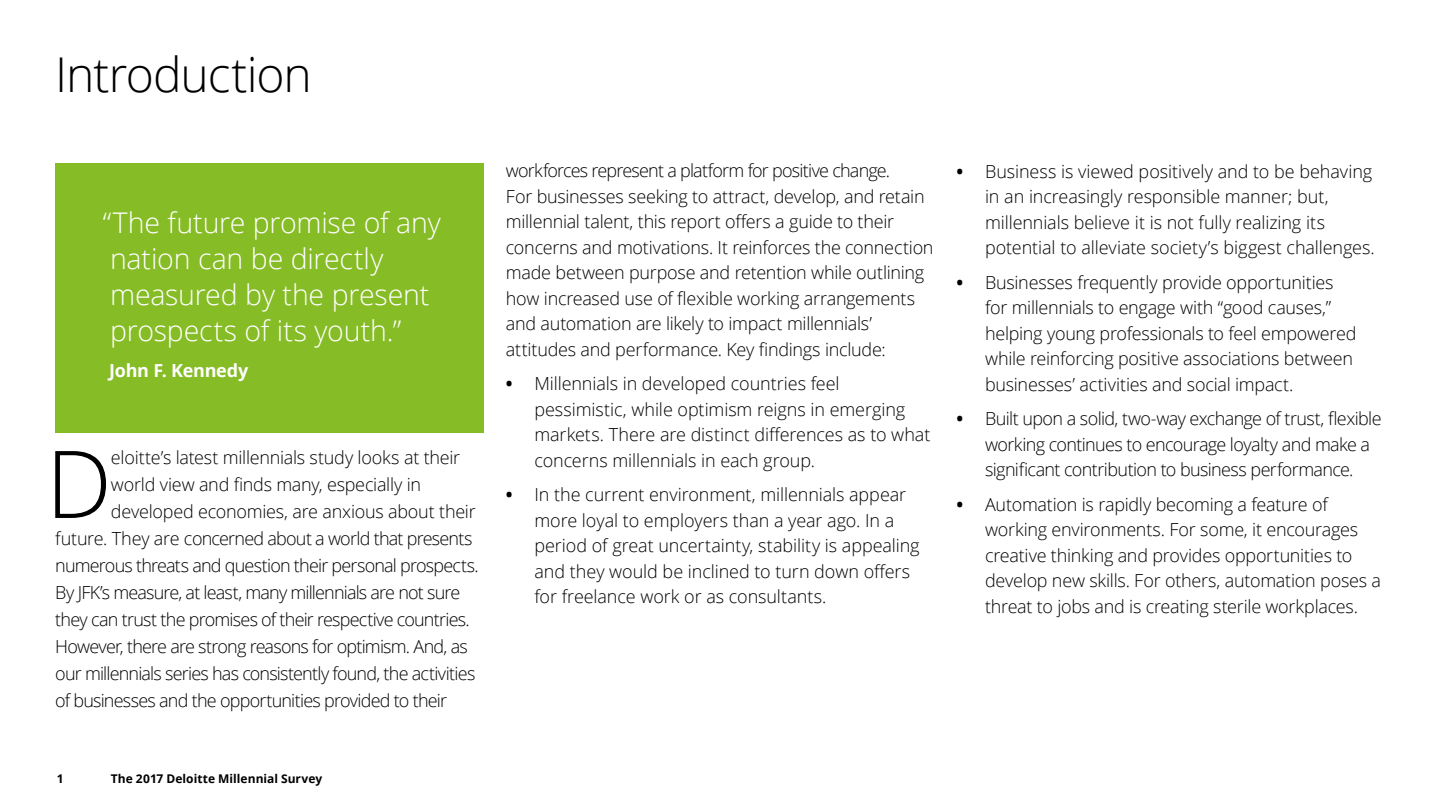
<style>
.page{position:relative;width:1440px;height:810px;background:#fff}
.page>*{position:absolute;margin:0;border:0;box-sizing:border-box;transform-origin:0 0}
.t1{font:300 93.6px "Open Sans";color:#000}
.t2{font:300 48px "Open Sans";letter-spacing:-.02em;color:#000}
.t3{font:300 28.5px/36px "Open Sans";letter-spacing:-.005em;color:#fff}
.t4{font:300 18px/25.5px "Open Sans";letter-spacing:-.015em;color:#000}
.t5{font:300 18px "Open Sans";letter-spacing:-.045em;color:#000}
.t6{font:300 18px/25.5px "Open Sans";letter-spacing:-.035em;color:#000}
.t7{font:300 18px "Open Sans";letter-spacing:-.04em;color:#000}
.t8{font:700 18px "Open Sans";letter-spacing:-.015em;color:#fff}
.t9{font:700 12px "Open Sans";letter-spacing:.005em;color:#000}
.s1{font-weight:700}
</style>
<div class="page">
<div style="left:55px;top:163px;width:428px;height:270px;background:#86bc25"></div>
<h2 class="t2" style="left:55px;top:42px;width:258px">Introduction</h2>
<h3 class="t3" style="left:103px;top:204px;width:340px">“The future promise of any nation can be directly measured by the present prospects of its youth.”</h3>
<p class="t8" style="left:109px;top:358px;width:141px">John F. Kennedy</p>
<h1 class="t1" style="left:46px;top:420px;width:68px">D</h1>
<p class="t4" style="left:111px;top:444px;width:351px">eloitte’s latest millennials study looks at their</p>
<p class="t4" style="left:111px;top:471px;width:312px">world view and finds many, especially in</p>
<p class="t4" style="left:111px;top:498px;width:366px">developed economies, are anxious about their</p>
<p class="t7" style="left:55px;top:526px;width:419px">future. They are concerned about a world that presents</p>
<p class="t5" style="left:55px;top:553px;width:425px">numerous threats and question their personal prospects.</p>
<p class="t5" style="left:55px;top:580px;width:407px">By JFK’s measure, at least, many millennials are not sure</p>
<p class="t5" style="left:55px;top:607px;width:416px">they can trust the promises of their respective countries.</p>
<p class="t5" style="left:55px;top:634px;width:414px">However, there are strong reasons for optimism. And, as</p>
<p class="t5" style="left:55px;top:661px;width:422px">our millennials series has consistently found, the activities</p>
<p class="t5" style="left:55px;top:688px;width:393px">of businesses and the opportunities provided to their</p>
<p class="t9" style="left:57px;top:771px;width:8px">1</p>
<p class="t9" style="left:111px;top:771px;width:213px">The 2017 Deloitte Millennial Survey</p>
<p class="t4" style="left:506px;top:157px;width:429px">workforces represent a platform for positive change.<br>For businesses seeking to attract, develop, and retain millennial talent, this report offers a guide to their concerns and motivations. It reinforces the connection made between purpose and retention while outlining how increased use of flexible working arrangements and automation are likely to impact millennials’ attitudes and performance. Key findings include:</p>
<p class="t4" style="left:534px;top:370px;width:398px;text-indent:-28px"><span class="s1">•</span> Millennials in developed countries feel pessimistic, while optimism reigns in emerging markets. There are distinct differences as to what concerns millennials in each group.</p>
<p class="t4" style="left:534px;top:481px;width:387px;text-indent:-28px"><span class="s1">•</span> In the current environment, millennials appear more loyal to employers than a year ago. In a period of great uncertainty, stability is appealing and they would be inclined to turn down offers for freelance work or as consultants.</p>
<p class="t4" style="left:985px;top:158px;width:391px;text-indent:-28px"><span class="s1">•</span> Business is viewed positively and to be behaving in an increasingly responsible manner; but, millennials believe it is not fully realizing its potential to alleviate society’s biggest challenges.</p>
<p class="t4" style="left:985px;top:269px;width:373px;text-indent:-28px"><span class="s1">•</span> Businesses frequently provide opportunities for millennials to engage with “good causes,” helping young professionals to feel empowered while reinforcing positive associations between businesses’ activities and social impact.</p>
<p class="t6" style="left:985px;top:405px;width:398px;text-indent:-28px"><span class="s1">•</span> Built upon a solid, two-way exchange of trust, flexible working continues to encourage loyalty and make a significant contribution to business performance.</p>
<p class="t4" style="left:985px;top:491px;width:398px;text-indent:-28px"><span class="s1">•</span> Automation is rapidly becoming a feature of working environments. For some, it encourages creative thinking and provides opportunities to develop new skills. For others, automation poses a threat to jobs and is creating sterile workplaces.</p>
</div>
